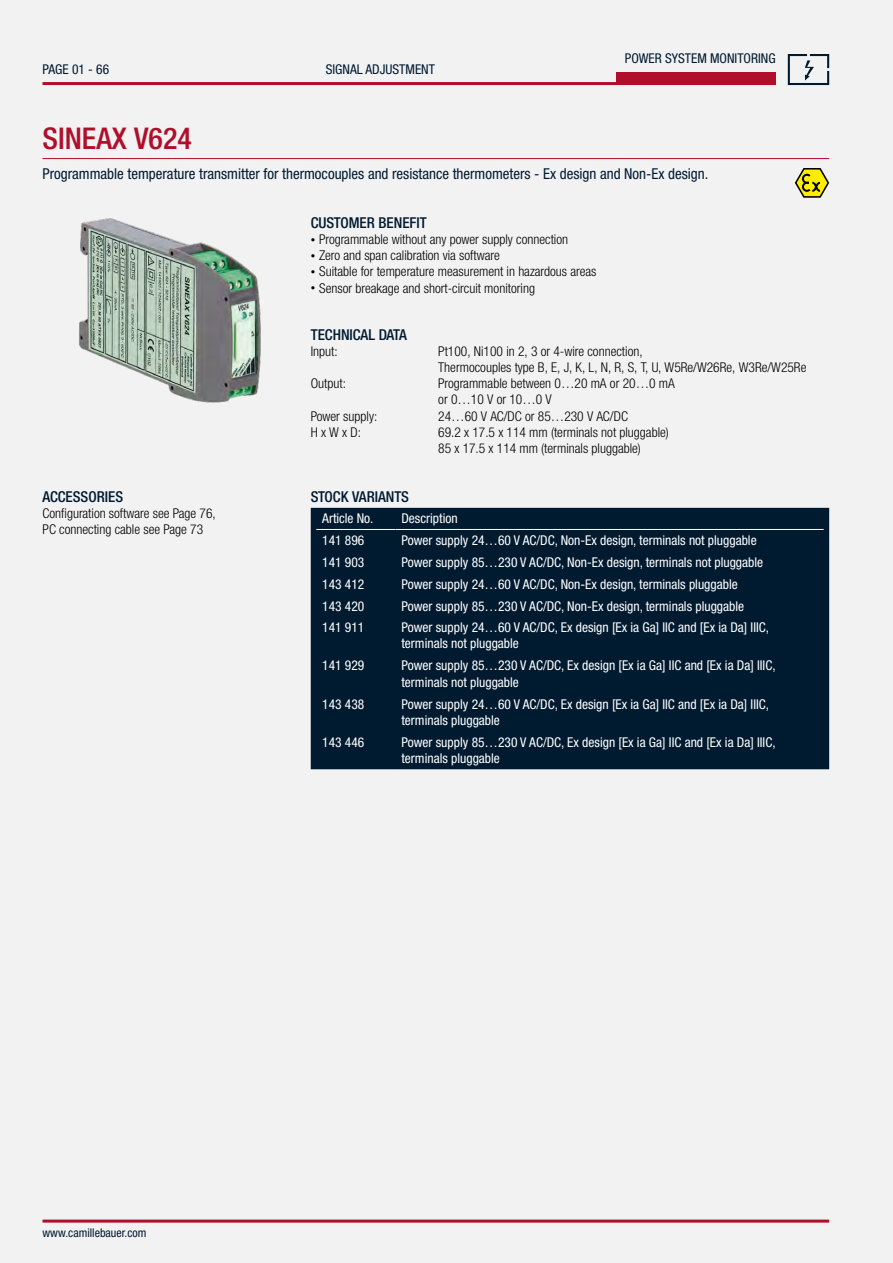
<style>
.page{position:relative;width:893px;height:1263px;background:#f2f2f3}
.page>*{position:absolute;margin:0;border:0;box-sizing:border-box;transform-origin:0 0}
.t1{font:500 condensed 30px "Helvetica Neue LTW1 G";color:#af0f2a}
.t2{font:condensed 15px "Helvetica Neue LTW1 G";color:#001a30}
.t3{font:500 condensed 15px "Helvetica Neue LTW1 G";color:#001a30}
.t4{font:condensed 13.5px/16.2px "Helvetica Neue LTW1 G";color:#fff}
.t5{font:300 condensed 13.5px/16.2px "Helvetica Neue LTW1 G";color:#000}
.t6{font:condensed 13.5px "Helvetica Neue LTW1 G";color:#001a30}
.t7{font:condensed 12px "Helvetica Neue LTW1 G";color:#001a30}
.s1{font-size:9px}
</style>
<div class="page">
<hr style="left:43px;top:82px;width:732px;height:3px;background:#af0f2a">
<svg style="left:788px;top:54px;width:41px;height:31px"></svg>
<hr style="left:43px;top:1219px;width:786px;height:3px;background:#af0f2a">
<hr style="left:43px;top:158px;width:786px;height:1px;background:#af0f2a">
<div style="left:617px;top:72px;width:159px;height:13px;background:#af0f2a"></div>
<div style="left:311px;top:508px;width:518px;height:261px;background:#001a30"></div>
<hr style="left:316px;top:529px;width:79px;height:1px;background:#fff">
<hr style="left:395px;top:529px;width:429px;height:1px;background:#fff">
<img style="left:79px;top:218px;width:182px;height:185px">
<svg style="left:795px;top:168px;width:34px;height:30px"></svg>
<p class="t6" style="left:43px;top:62px;width:68px">PAGE 01 - 66</p>
<h1 class="t1" style="left:43px;top:120px;width:151px">SINEAX V624</h1>
<p class="t6" style="left:326px;top:62px;width:111px">SIGNAL ADJUSTMENT</p>
<p class="t6" style="left:625px;top:50px;width:152px">POWER SYSTEM MONITORING</p>
<p class="t2" style="left:43px;top:164px;width:667px">Programmable temperature transmitter for thermocouples and resistance thermometers - Ex design and Non-Ex design.</p>
<p class="t3" style="left:43px;top:487px;width:82px">ACCESSORIES</p>
<p class="t5" style="left:43px;top:505px;width:175px">Configuration software see Page 76,<br>PC connecting cable see Page 73</p>
<p class="t3" style="left:311px;top:213px;width:118px">CUSTOMER BENEFIT</p>
<p class="t5" style="left:311px;top:231px;width:259px"><span class="s1">•</span> Programmable without any power supply connection</p>
<p class="t5" style="left:311px;top:247px;width:191px"><span class="s1">•</span> Zero and span calibration via software</p>
<p class="t5" style="left:311px;top:264px;width:287px"><span class="s1">•</span> Suitable for temperature measurement in hazardous areas</p>
<p class="t5" style="left:311px;top:280px;width:226px"><span class="s1">•</span> Sensor breakage and short-circuit monitoring</p>
<p class="t3" style="left:311px;top:325px;width:98px">TECHNICAL DATA</p>
<p class="t5" style="left:311px;top:343px;width:28px">Input:</p>
<p class="t5" style="left:438px;top:343px;width:370px">Pt100, Ni100 in 2, 3 or 4-wire connection,<br>Thermocouples type B, E, J, K, L, N, R, S, T, U, W5Re/W26Re, W3Re/W25Re</p>
<p class="t5" style="left:311px;top:375px;width:37px">Output:</p>
<p class="t5" style="left:438px;top:375px;width:238px">Programmable between 0…20 mA or 20…0 mA or 0…10 V or 10…0 V</p>
<p class="t5" style="left:311px;top:408px;width:68px">Power supply:</p>
<p class="t5" style="left:438px;top:408px;width:191px">24…60 V AC/DC or 85…230 V AC/DC</p>
<p class="t5" style="left:311px;top:424px;width:52px">H x W x D:</p>
<p class="t5" style="left:438px;top:424px;width:232px">69.2 x 17.5 x 114 mm (terminals not pluggable)<br>85 x 17.5 x 114 mm (terminals pluggable)</p>
<p class="t3" style="left:311px;top:487px;width:100px">STOCK VARIANTS</p>
<p class="t4" style="left:322px;top:511px;width:53px">Article No.</p>
<p class="t4" style="left:401px;top:511px;width:58px">Description</p>
<p class="t4" style="left:322px;top:533px;width:44px">141 896</p>
<p class="t4" style="left:401px;top:533px;width:357px">Power supply 24…60 V AC/DC, Non-Ex design, terminals not pluggable</p>
<p class="t4" style="left:322px;top:554px;width:44px">141 903</p>
<p class="t4" style="left:401px;top:554px;width:363px">Power supply 85…230 V AC/DC, Non-Ex design, terminals not pluggable</p>
<p class="t4" style="left:322px;top:576px;width:44px">143 412</p>
<p class="t4" style="left:401px;top:576px;width:338px">Power supply 24…60 V AC/DC, Non-Ex design, terminals pluggable</p>
<p class="t4" style="left:322px;top:598px;width:44px">143 420</p>
<p class="t4" style="left:401px;top:598px;width:344px">Power supply 85…230 V AC/DC, Non-Ex design, terminals pluggable</p>
<p class="t4" style="left:322px;top:619px;width:44px">141 911</p>
<p class="t4" style="left:401px;top:619px;width:369px">Power supply 24…60 V AC/DC, Ex design [Ex ia Ga] IIC and [Ex ia Da] IIIC, terminals not pluggable</p>
<p class="t4" style="left:322px;top:657px;width:44px">141 929</p>
<p class="t4" style="left:401px;top:657px;width:376px">Power supply 85…230 V AC/DC, Ex design [Ex ia Ga] IIC and [Ex ia Da] IIIC, terminals not pluggable</p>
<p class="t4" style="left:322px;top:696px;width:44px">143 438</p>
<p class="t4" style="left:401px;top:696px;width:369px">Power supply 24…60 V AC/DC, Ex design [Ex ia Ga] IIC and [Ex ia Da] IIIC, terminals pluggable</p>
<p class="t4" style="left:322px;top:734px;width:44px">143 446</p>
<p class="t4" style="left:401px;top:734px;width:376px">Power supply 85…230 V AC/DC, Ex design [Ex ia Ga] IIC and [Ex ia Da] IIIC, terminals pluggable</p>
<p class="t7" style="left:43px;top:1226px;width:105px">www.camillebauer.com</p>
</div>
